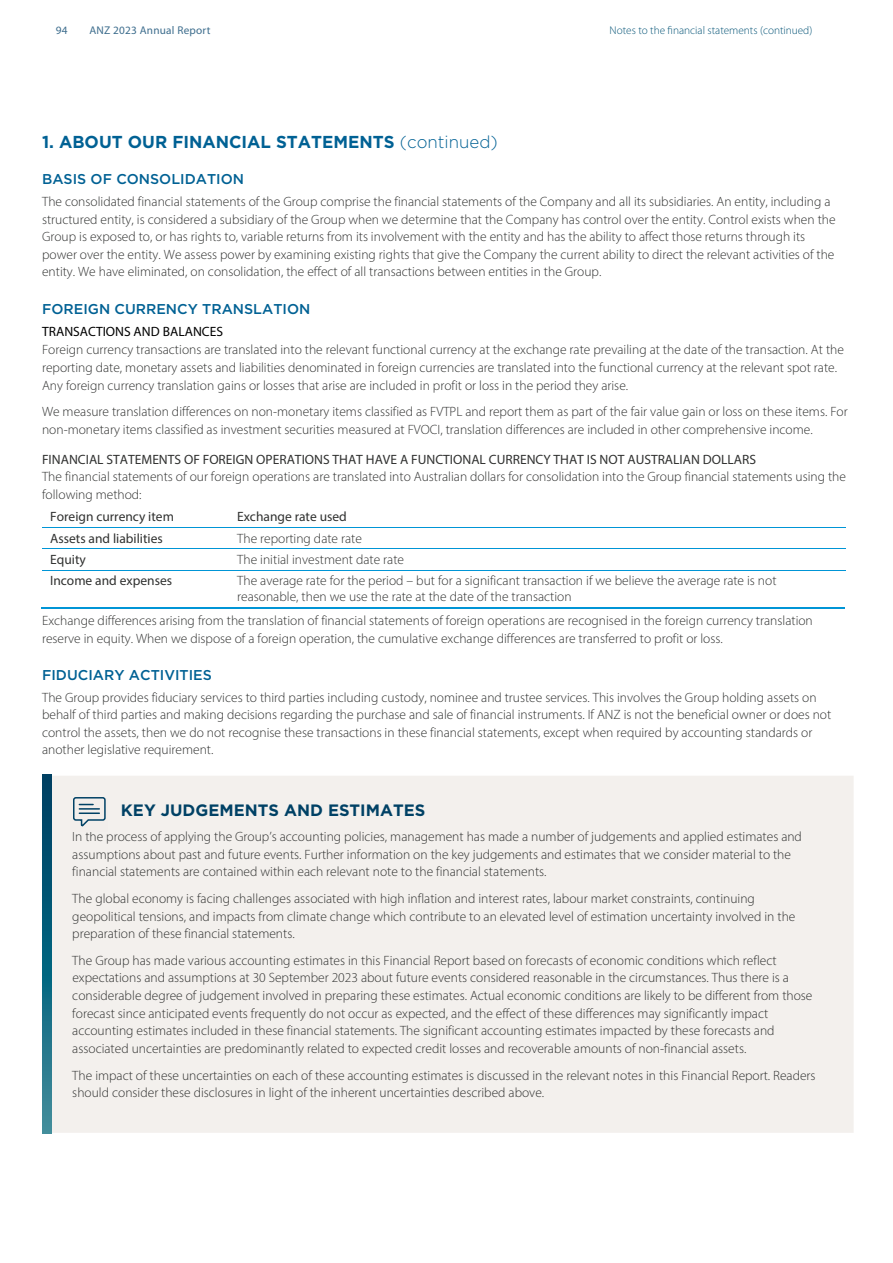
<style>
.page{position:relative;width:893px;height:1263px;background:#fff}
.page>*{position:absolute;margin:0;border:0;box-sizing:border-box;transform-origin:0 0}
.t1{font:700 17.25px "Gotham";color:#006194}
.t2{font:700 16.5px "Gotham";color:#004165}
.t3{font:500 14.25px "Gotham";color:#006194}
.t4{font:300 13.5px/17.5px "Myriad Pro";color:#303130}
.t5{font:13.5px "Myriad Pro";color:#303130}
.t6{font:13.5px "Myriad Pro";color:#000}
.t7{font:300 11.25px "Myriad Pro";color:#0b587a}
.t8{font:11.25px "Myriad Pro";letter-spacing:.02em;color:#3d6d8d}
.s1{font-weight:300}
</style>
<div class="page">
<div style="left:42px;top:775px;width:811px;height:358px;background:#f3f0ed"></div>
<hr style="left:42px;top:527px;width:188px;height:1px;background:#0095d6">
<hr style="left:230px;top:527px;width:615px;height:1px;background:#0095d6">
<hr style="left:42px;top:549px;width:188px;height:1px;background:#0095d6">
<hr style="left:230px;top:549px;width:615px;height:1px;background:#0095d6">
<hr style="left:42px;top:570px;width:188px;height:1px;background:#0095d6">
<hr style="left:230px;top:570px;width:615px;height:1px;background:#0095d6">
<hr style="left:41px;top:607px;width:188px;height:1px;background:#0095d6">
<hr style="left:229px;top:607px;width:616px;height:1px;background:#0095d6">
<svg style="left:43px;top:775px;width:8px;height:359px;background:#10637d"></svg>
<div style="left:71px;top:798px;width:37px;height:33px;background:#f2eeeb"></div>
<svg style="left:72px;top:796px;width:34px;height:30px"></svg>
<hr style="left:79px;top:808px;width:20px;height:2px;background:#004165">
<hr style="left:79px;top:812px;width:20px;height:2px;background:#004165">
<p class="t8" style="left:56px;top:24px;width:13px">94</p>
<p class="t8" style="left:89px;top:24px;width:123px">ANZ 2023 Annual Report</p>
<p class="t7" style="left:610px;top:24px;width:204px">Notes to the financial statements (continued)</p>
<p class="t1" style="left:42px;top:131px;width:457px">1. ABOUT OUR FINANCIAL STATEMENTS <span class="s1">(continued)</span></p>
<h5 class="t3" style="left:42px;top:170px;width:203px">BASIS OF CONSOLIDATION</h5>
<p class="t4" style="left:42px;top:193px;width:795px">The consolidated financial statements of the Group comprise the financial statements of the Company and all its subsidiaries. An entity, including a structured entity, is considered a subsidiary of the Group when we determine that the Company has control over the entity. Control exists when the Group is exposed to, or has rights to, variable returns from its involvement with the entity and has the ability to affect those returns through its power over the entity. We assess power by examining existing rights that give the Company the current ability to direct the relevant activities of the entity. We have eliminated, on consolidation, the effect of all transactions between entities in the Group.</p>
<h5 class="t3" style="left:42px;top:300px;width:270px">FOREIGN CURRENCY TRANSLATION</h5>
<h6 class="t6" style="left:42px;top:323px;width:183px">TRANSACTIONS AND BALANCES</h6>
<p class="t4" style="left:42px;top:340px;width:803px;line-height:18px">Foreign currency transactions are translated into the relevant functional currency at the exchange rate prevailing at the date of the transaction. At the reporting date, monetary assets and liabilities denominated in foreign currencies are translated into the functional currency at the relevant spot rate.<br>Any foreign currency translation gains or losses that arise are included in profit or loss in the period they arise.</p>
<p class="t4" style="left:42px;top:403px;width:807px">We measure translation differences on non-monetary items classified as FVTPL and report them as part of the fair value gain or loss on these items. For non-monetary items classified as investment securities measured at FVOCI, translation differences are included in other comprehensive income.</p>
<h6 class="t5" style="left:42px;top:451px;width:716px">FINANCIAL STATEMENTS OF FOREIGN OPERATIONS THAT HAVE A FUNCTIONAL CURRENCY THAT IS NOT AUSTRALIAN DOLLARS</h6>
<p class="t4" style="left:42px;top:468px;width:805px;line-height:18.1px">The financial statements of our foreign operations are translated into Australian dollars for consolidation into the Group financial statements using the following method:</p>
<p class="t5" style="left:50px;top:508px;width:125px">Foreign currency item</p>
<p class="t5" style="left:237px;top:508px;width:111px">Exchange rate used</p>
<p class="t5" style="left:50px;top:530px;width:114px">Assets and liabilities</p>
<p class="t4" style="left:237px;top:530px;width:126px">The reporting date rate</p>
<p class="t5" style="left:50px;top:551px;width:37px">Equity</p>
<p class="t4" style="left:237px;top:551px;width:168px">The initial investment date rate</p>
<p class="t5" style="left:50px;top:573px;width:123px">Income and expenses</p>
<p class="t4" style="left:237px;top:572px;width:541px;line-height:16px">The average rate for the period – but for a significant transaction if we believe the average rate is not reasonable, then we use the rate at the date of the transaction</p>
<p class="t4" style="left:42px;top:612px;width:772px">Exchange differences arising from the translation of financial statements of foreign operations are recognised in the foreign currency translation reserve in equity. When we dispose of a foreign operation, the cumulative exchange differences are transferred to profit or loss.</p>
<h5 class="t3" style="left:42px;top:665px;width:171px">FIDUCIARY ACTIVITIES</h5>
<p class="t4" style="left:42px;top:688px;width:791px">The Group provides fiduciary services to third parties including custody, nominee and trustee services. This involves the Group holding assets on behalf of third parties and making decisions regarding the purchase and sale of financial instruments. If ANZ is not the beneficial owner or does not control the assets, then we do not recognise these transactions in these financial statements, except when required by accounting standards or another legislative requirement.</p>
<h5 class="t2" style="left:121px;top:799px;width:306px">KEY JUDGEMENTS AND ESTIMATES</h5>
<p class="t4" style="left:72px;top:828px;width:731px">In the process of applying the Group’s accounting policies, management has made a number of judgements and applied estimates and assumptions about past and future events. Further information on the key judgements and estimates that we consider material to the financial statements are contained within each relevant note to the financial statements.</p>
<p class="t4" style="left:72px;top:890px;width:725px">The global economy is facing challenges associated with high inflation and interest rates, labour market constraints, continuing geopolitical tensions, and impacts from climate change which contribute to an elevated level of estimation uncertainty involved in the preparation of these financial statements.</p>
<p class="t4" style="left:72px;top:951px;width:742px">The Group has made various accounting estimates in this Financial Report based on forecasts of economic conditions which reflect expectations and assumptions at 30 September 2023 about future events considered reasonable in the circumstances. Thus there is a considerable degree of judgement involved in preparing these estimates. Actual economic conditions are likely to be different from those forecast since anticipated events frequently do not occur as expected, and the effect of these differences may significantly impact accounting estimates included in these financial statements. The significant accounting estimates impacted by these forecasts and associated uncertainties are predominantly related to expected credit losses and recoverable amounts of non-financial assets.</p>
<p class="t4" style="left:72px;top:1066px;width:745px">The impact of these uncertainties on each of these accounting estimates is discussed in the relevant notes in this Financial Report. Readers should consider these disclosures in light of the inherent uncertainties described above.</p>
</div>
